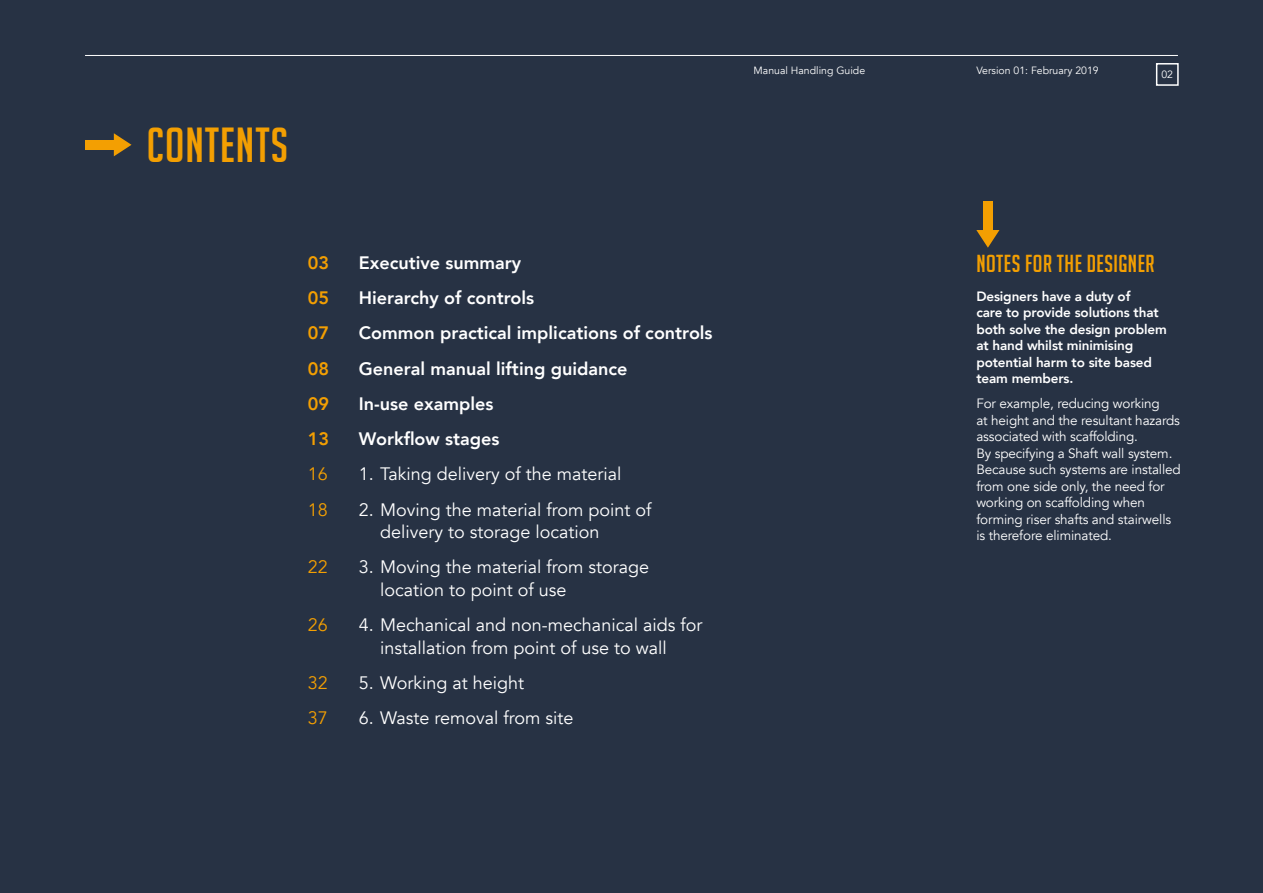
<style>
.page{position:relative;width:1263px;height:893px;background:#273244}
.page>*{position:absolute;margin:0;border:0;box-sizing:border-box;transform-origin:0 0}
.t1{font:48px "Big Noodle Titling";letter-spacing:.02em;color:#f39f02}
.t2{font:24px "Big Noodle Titling";letter-spacing:.02em;color:#f39f02}
.t3{font:18px/22.5px "Avenir";color:#fff}
.t4{font:800 18px "Avenir";color:#fff}
.t5{font:800 18px "Avenir";color:#f39f02}
.t6{font:18px "Avenir";color:#f39f02}
.t7{font:13.5px/16.5px "Avenir";letter-spacing:-.01em;color:#fff}
.t8{font:800 13.5px/16.5px "Avenir";letter-spacing:-.01em;color:#fff}
.t9{font:10.5px "Avenir";color:#fff}
</style>
<div class="page">
<hr style="left:85px;top:55px;width:1093px;height:1px;background:#fff">
<div style="left:1156px;top:63px;width:23px;height:23px;border:2px solid #fff"></div>
<svg style="left:114px;top:133px;width:18px;height:23px"></svg>
<div style="left:85px;top:140px;width:33px;height:10px;background:#f39f02"></div>
<svg style="left:976px;top:230px;width:23px;height:18px"></svg>
<div style="left:983px;top:201px;width:10px;height:33px;background:#f39f02"></div>
<p class="t1" style="left:147px;top:119px;width:143px">CONTENTS</p>
<p class="t5" style="left:308px;top:249px;width:23px">03</p>
<p class="t4" style="left:359px;top:249px;width:164px">Executive summary</p>
<p class="t5" style="left:308px;top:284px;width:23px">05</p>
<p class="t4" style="left:359px;top:284px;width:177px">Hierarchy of controls</p>
<p class="t5" style="left:308px;top:319px;width:23px">07</p>
<p class="t4" style="left:359px;top:319px;width:355px">Common practical implications of controls</p>
<p class="t5" style="left:308px;top:354px;width:23px">08</p>
<p class="t4" style="left:359px;top:354px;width:270px">General manual lifting guidance</p>
<p class="t5" style="left:308px;top:390px;width:23px">09</p>
<p class="t4" style="left:359px;top:390px;width:136px">In-use examples</p>
<p class="t5" style="left:308px;top:425px;width:23px">13</p>
<p class="t4" style="left:359px;top:425px;width:142px">Workflow stages</p>
<p class="t6" style="left:308px;top:463px;width:22px">16</p>
<p class="t3" style="left:359px;top:463px;width:264px">1. Taking delivery of the material</p>
<p class="t6" style="left:308px;top:499px;width:22px">18</p>
<p class="t3" style="left:380px;top:499px;width:273px;text-indent:-21px">2. Moving the material from point of delivery to storage location</p>
<p class="t6" style="left:308px;top:556px;width:22px">22</p>
<p class="t3" style="left:380px;top:556px;width:270px;text-indent:-21px">3. Moving the material from storage location to point of use</p>
<p class="t6" style="left:308px;top:614px;width:22px">26</p>
<p class="t3" style="left:380px;top:614px;width:324px;text-indent:-21px">4. Mechanical and non-mechanical aids for installation from point of use to wall</p>
<p class="t6" style="left:308px;top:672px;width:22px">32</p>
<p class="t3" style="left:359px;top:672px;width:167px">5. Working at height</p>
<p class="t6" style="left:308px;top:707px;width:22px">37</p>
<p class="t3" style="left:359px;top:707px;width:216px">6. Waste removal from site</p>
<p class="t9" style="left:753px;top:64px;width:113px">Manual Handling Guide</p>
<p class="t9" style="left:976px;top:64px;width:124px">Version 01: February 2019</p>
<p class="t9" style="left:1161px;top:68px;width:13px">02</p>
<p class="t2" style="left:976px;top:251px;width:180px">NOTES FOR THE DESIGNER</p>
<p class="t8" style="left:976px;top:288px;width:192px">Designers have a duty of<br>care to provide solutions that both solve the design problem at hand whilst minimising potential harm to site based team members.</p>
<p class="t7" style="left:976px;top:396px;width:206px">For example, reducing working<br>at height and the resultant hazards associated with scaffolding.<br>By specifying a Shaft wall system.<br>Because such systems are installed from one side only, the need for working on scaffolding when forming riser shafts and stairwells is therefore eliminated.</p>
</div>
